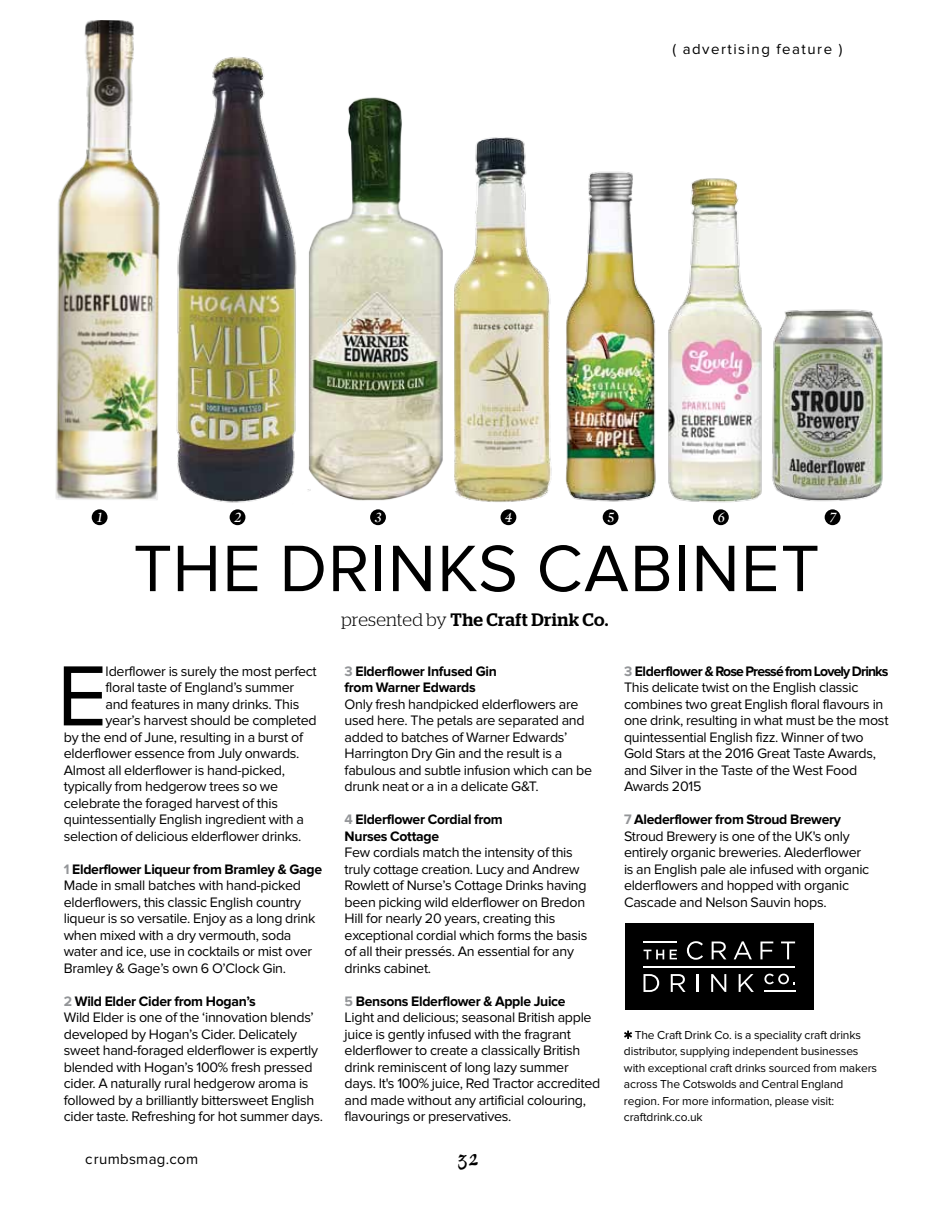
<style>
.page{position:relative;width:936px;height:1212px;background:#fff}
.page>*{position:absolute;margin:0;border:0;box-sizing:border-box;transform-origin:0 0}
.t1{font:88.5px "Proxima Nova";color:#000}
.t2{font:68.1px "Proxima Nova";color:#000}
.t3{font:21px "Pastiche Brush";color:#000}
.t4{font:500 18px "Stag";letter-spacing:.025em;color:#000}
.t5{font:15px "Proxima Nova";letter-spacing:.1em;color:#000}
.t6{font:15px "Proxima Nova";letter-spacing:.02em;color:#000}
.t7{font:italic 15px "Mercury Display";color:#fff}
.t8{font:14.25px/16.5px "Proxima Nova";letter-spacing:-.02em;color:#000}
.t9{font:700 14.25px/16.5px "Proxima Nova";letter-spacing:-.02em;color:#000}
.t10{font:12px/16.5px "Proxima Nova";letter-spacing:-.01em;color:#000}
.s1{font-weight:700;color:#939598}
.s2{font-weight:700}
.s3{font-weight:300}
.s4{color:#939598}
</style>
<div class="page">
<svg style="left:624px;top:1030px;width:8px;height:9px"></svg>
<div style="left:625px;top:923px;width:188px;height:87px;background:#000"></div>
<svg style="left:686px;top:941px;width:17px;height:19px"></svg>
<svg style="left:711px;top:941px;width:15px;height:18px"></svg>
<svg style="left:734px;top:941px;width:17px;height:18px"></svg>
<svg style="left:760px;top:941px;width:13px;height:18px"></svg>
<svg style="left:781px;top:941px;width:14px;height:18px"></svg>
<svg style="left:643px;top:974px;width:16px;height:18px"></svg>
<svg style="left:670px;top:974px;width:15px;height:18px"></svg>
<svg style="left:696px;top:974px;width:2px;height:18px"></svg>
<svg style="left:711px;top:974px;width:15px;height:18px"></svg>
<svg style="left:738px;top:974px;width:15px;height:18px"></svg>
<svg style="left:643px;top:949px;width:34px;height:10px"></svg>
<svg style="left:764px;top:973px;width:31px;height:11px"></svg>
<hr style="left:643px;top:941px;width:34px;height:2px;background:#fff">
<hr style="left:643px;top:966px;width:152px;height:1px;background:#fff">
<hr style="left:764px;top:990px;width:31px;height:2px;background:#fff">
<img style="left:55px;top:20px;width:102px;height:506px">
<img style="left:325px;top:97px;width:118px;height:426px">
<img style="left:675px;top:178px;width:87px;height:325px">
<img style="left:587px;top:171px;width:88px;height:331px">
<img style="left:157px;top:57px;width:168px;height:468px">
<img style="left:772px;top:309px;width:111px;height:193px">
<img style="left:454px;top:137px;width:133px;height:365px">
<div style="left:370px;top:509px;width:16px;height:16px;background:#000;border-radius:50%"></div>
<div style="left:92px;top:509px;width:15px;height:16px;background:#000;border-radius:50%"></div>
<div style="left:229px;top:509px;width:16px;height:16px;background:#000;border-radius:50%"></div>
<div style="left:500px;top:509px;width:16px;height:16px;background:#000;border-radius:50%"></div>
<div style="left:602px;top:509px;width:16px;height:16px;background:#000;border-radius:50%"></div>
<div style="left:713px;top:509px;width:15px;height:16px;background:#000;border-radius:50%"></div>
<div style="left:824px;top:509px;width:16px;height:16px;background:#000;border-radius:50%"></div>
<p class="t5" style="left:672px;top:41px;width:171px">( advertising feature )</p>
<p class="t7" style="left:97px;top:508px;width:7px">1</p>
<p class="t7" style="left:234px;top:508px;width:9px">2</p>
<p class="t7" style="left:375px;top:508px;width:8px">3</p>
<p class="t7" style="left:505px;top:508px;width:9px">4</p>
<p class="t7" style="left:607px;top:508px;width:8px">5</p>
<p class="t7" style="left:717px;top:508px;width:9px">6</p>
<p class="t7" style="left:829px;top:508px;width:8px">7</p>
<h2 class="t2" style="left:133px;top:529px;width:232px">The Drinks</h2>
<h2 class="t2" style="left:536px;top:529px;width:88px">Cabinet</h2>
<h1 class="t1" style="left:57px;top:645px;width:52px">E</h1>
<p class="t8" style="left:105px;top:663px;width:213px">lderflower is surely the most perfect</p>
<p class="t8" style="left:105px;top:680px;width:190px">floral taste of England’s summer</p>
<p class="t8" style="left:105px;top:696px;width:195px">and features in many drinks. This</p>
<p class="t8" style="left:105px;top:713px;width:213px">year’s harvest should be completed</p>
<p class="t8" style="left:64px;top:729px;width:241px">by the end of June, resulting in a burst of</p>
<p class="t8" style="left:64px;top:746px;width:237px">elderflower essence from July onwards.</p>
<p class="t8" style="left:64px;top:762px;width:223px">Almost all elderflower is hand-picked,</p>
<p class="t8" style="left:64px;top:779px;width:216px">typically from hedgerow trees so we</p>
<p class="t8" style="left:64px;top:795px;width:216px">celebrate the foraged harvest of this</p>
<p class="t8" style="left:64px;top:812px;width:241px">quintessentially English ingredient with a</p>
<p class="t8" style="left:64px;top:828px;width:239px">selection of delicious elderflower drinks.</p>
<p class="t8" style="left:64px;top:861px;width:260px"><span class="s1">1</span> <span class="s2">Elderflower Liqueur from Bramley &amp; Gage </span>Made in small batches with hand-picked elderflowers, this classic English country liqueur is so versatile. Enjoy as a long drink when mixed with a dry vermouth, soda water and ice, use in cocktails or mist over Bramley &amp; Gage’s own 6 O’Clock Gin.</p>
<p class="t8" style="left:64px;top:993px;width:261px"><span class="s1">2</span> <span class="s2">Wild Elder Cider from Hogan’s<br></span>Wild Elder is one of the ‘innovation blends’ developed by Hogan’s Cider. Delicately sweet hand-foraged elderflower is expertly blended with Hogan’s 100% fresh pressed cider. A naturally rural hedgerow aroma is followed by a brilliantly bittersweet English cider taste. Refreshing for hot summer days.</p>
<p class="t4" style="left:341px;top:613px;width:269px"><span class="s3">presented by</span> The Craft Drink Co.</p>
<p class="t9" style="left:344px;top:663px;width:154px"><span class="s4">3</span> Elderflower Infused Gin from Warner Edwards</p>
<p class="t8" style="left:344px;top:696px;width:249px">Only fresh handpicked elderflowers are used here. The petals are separated and added to batches of Warner Edwards’ Harrington Dry Gin and the result is a fabulous and subtle infusion which can be drunk neat or a in a delicate G&amp;T.</p>
<p class="t9" style="left:344px;top:812px;width:160px"><span class="s4">4</span> Elderflower Cordial from<br>Nurses Cottage</p>
<p class="t8" style="left:344px;top:845px;width:244px">Few cordials match the intensity of this truly cottage creation. Lucy and Andrew Rowlett of Nurse’s Cottage Drinks having been picking wild elderflower on Bredon Hill for nearly 20 years, creating this exceptional cordial which forms the basis of all their pressés. An essential for any drinks cabinet.</p>
<p class="t8" style="left:344px;top:993px;width:257px"><span class="s1">5</span> <span class="s2">Bensons Elderflower &amp; Apple Juice<br></span>Light and delicious; seasonal British apple juice is gently infused with the fragrant elderflower to create a classically British drink reminiscent of long lazy summer days. It's 100% juice, Red Tractor accredited and made without any artificial colouring, flavourings or preservatives.</p>
<p class="t6" style="left:85px;top:1150px;width:115px">crumbsmag.com</p>
<h3 class="t3" style="left:458px;top:1145px;width:21px">32</h3>
<p class="t8" style="left:624px;top:663px;width:266px"><span class="s1">3</span> <span class="s2">Elderflower &amp; Rose Pressé from Lovely Drinks </span>This delicate twist on the English classic combines two great English floral flavours in one drink, resulting in what must be the most quintessential English fizz. Winner of two Gold Stars at the 2016 Great Taste Awards, and Silver in the Taste of the West Food Awards 2015</p>
<p class="t8" style="left:624px;top:812px;width:247px"><span class="s1">7</span> <span class="s2">Alederflower from Stroud Brewery </span>Stroud Brewery is one of the UK's only entirely organic breweries. Alederflower is an English pale ale infused with organic elderflowers and hopped with organic Cascade and Nelson Sauvin hops.</p>
<p class="t10" style="left:624px;top:1027px;width:255px;text-indent:11px">The Craft Drink Co. is a speciality craft drinks distributor, supplying independent businesses with exceptional craft drinks sourced from makers across The Cotswolds and Central England region. For more information, please visit: craftdrink.co.uk</p>
</div>
